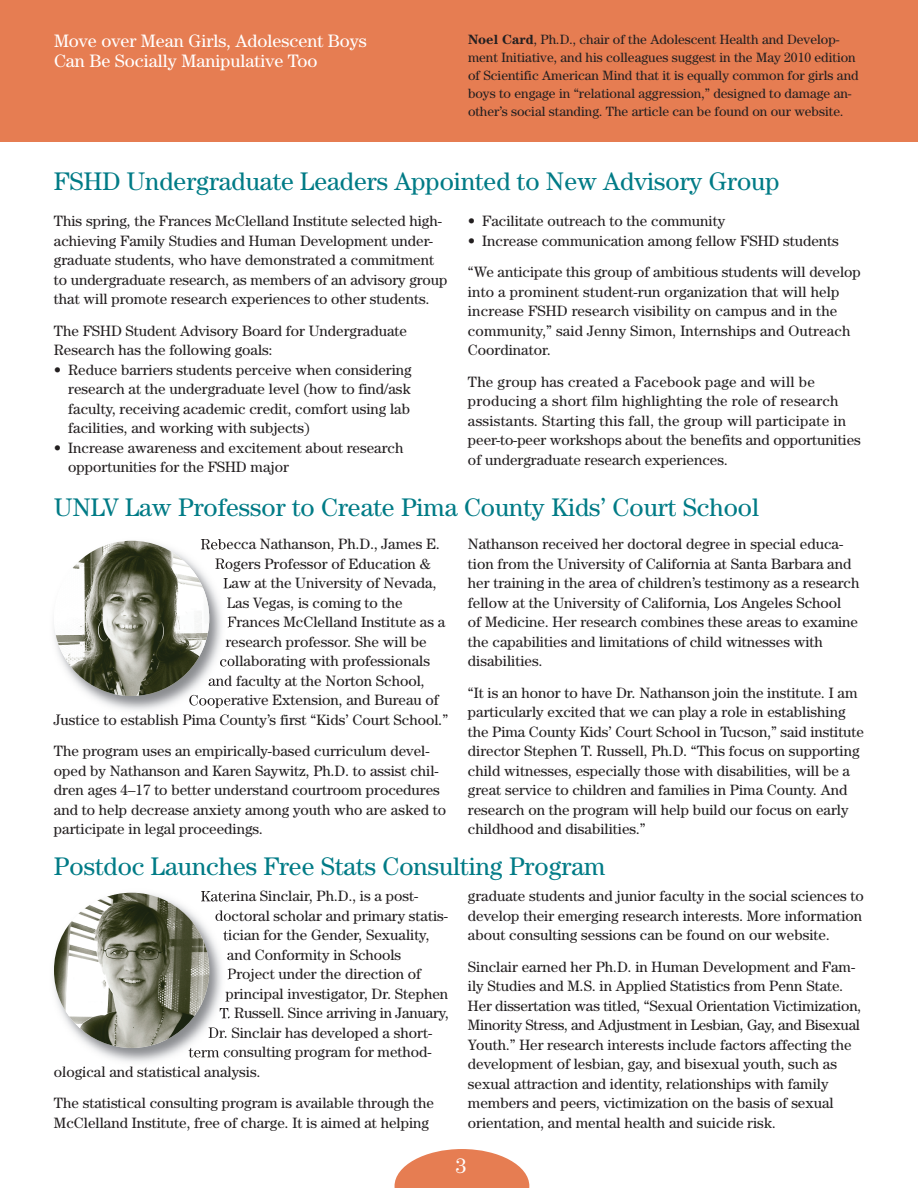
<style>
.page{position:relative;width:918px;height:1188px;background:#fff}
.page>*{position:absolute;margin:0;border:0;box-sizing:border-box;transform-origin:0 0}
.t1{font:25.5px "Century";color:#007b86}
.t2{font:21px "Century";color:#fff}
.t3{font:18px/19.5px "Century";color:#fff}
.t4{font:15px/19.5px "Century";color:#231f20}
.t5{font:13.5px/18px "Century";color:#231f20}
.s1{font-weight:700}
</style>
<div class="page">
<div style="left:0;top:0;width:918px;height:142px;background:#e67d52"></div>
<svg style="left:395px;top:1149px;width:134px;height:39px"></svg>
<img style="left:54px;top:892px;width:175px;height:175px">
<img style="left:201px;top:891px;width:28px;height:11px">
<img style="left:215px;top:911px;width:14px;height:10px">
<svg style="left:223px;top:930px;width:6px;height:10px"></svg>
<svg style="left:227px;top:949px;width:2px;height:11px"></svg>
<svg style="left:228px;top:969px;width:1px;height:13px"></svg>
<img style="left:225px;top:988px;width:4px;height:14px">
<svg style="left:220px;top:1008px;width:9px;height:11px"></svg>
<img style="left:209px;top:1027px;width:20px;height:11px">
<img style="left:189px;top:1047px;width:40px;height:10px">
<img style="left:54px;top:893px;width:155px;height:155px;border-radius:50%">
<img style="left:54px;top:539px;width:175px;height:177px">
<img style="left:201px;top:539px;width:28px;height:11px">
<img style="left:215px;top:559px;width:14px;height:13px">
<svg style="left:224px;top:578px;width:5px;height:11px"></svg>
<svg style="left:227px;top:598px;width:2px;height:13px"></svg>
<svg style="left:226px;top:637px;width:3px;height:13px"></svg>
<svg style="left:220px;top:656px;width:9px;height:11px"></svg>
<img style="left:209px;top:676px;width:20px;height:13px">
<img style="left:189px;top:695px;width:40px;height:13px">
<img style="left:54px;top:715px;width:93px;height:1px">
<img style="left:54px;top:541px;width:155px;height:155px;border-radius:50%">
<p class="t3" style="left:54px;top:33px;width:314px">Move over Mean Girls, Adolescent Boys<br>Can Be Socially Manipulative Too</p>
<p class="t5" style="left:468px;top:32px;width:392px"><span class="s1">Noel Card</span>, Ph.D., chair of the Adolescent Health and Develop&shy;ment Initiative, and his colleagues suggest in the May 2010 edition of Scientific American Mind that it is equally common for girls and boys to engage in “relational aggression,” designed to damage an&shy;other’s social standing. The article can be found on our website.</p>
<h1 class="t1" style="left:54px;top:173px;width:727px">FSHD Undergraduate Leaders Appointed to New Advisory Group</h1>
<p class="t4" style="left:54px;top:213px;width:395px">This spring, the Frances McClelland Institute selected high&shy;achieving Family Studies and Human Development under&shy;graduate students, who have demonstrated a commitment to undergraduate research, as members of an advisory group that will promote research experiences to other students.</p>
<p class="t4" style="left:54px;top:322px;width:355px">The FSHD Student Advisory Board for Undergraduate<br>Research has the following goals:</p>
<p class="t4" style="left:68px;top:361px;width:345px;text-align:justify;text-indent:-14px">• Reduce barriers students perceive when considering research at the undergraduate level (how to find/ask faculty, receiving academic credit, comfort using lab facilities, and working with subjects)</p>
<p class="t4" style="left:68px;top:439px;width:337px;text-indent:-14px">• Increase awareness and excitement about research opportunities for the FSHD major</p>
<p class="t4" style="left:468px;top:213px;width:259px">• Facilitate outreach to the community</p>
<p class="t4" style="left:468px;top:226px;width:394px;line-height:31.5px">• Increase communication among fellow FSHD students “We anticipate this group of ambitious students will develop</p>
<p class="t4" style="left:468px;top:283px;width:384px">into a prominent student-run organization that will help increase FSHD research visibility on campus and in the community,” said Jenny Simon, Internships and Outreach Coordinator.</p>
<p class="t4" style="left:468px;top:373px;width:394px">The group has created a Facebook page and will be producing a short film highlighting the role of research assistants. Starting this fall, the group will participate in peer-to-peer workshops about the benefits and opportunities of undergraduate research experiences.</p>
<h1 class="t1" style="left:54px;top:499px;width:707px">UNLV Law Professor to Create Pima County Kids’ Court School</h1>
<p class="t4" style="left:200px;top:536px;width:241px">Rebecca Nathanson, Ph.D., James E.</p>
<p class="t4" style="left:215px;top:555px;width:217px">Rogers Professor of Education &amp;</p>
<p class="t4" style="left:223px;top:575px;width:215px">Law at the University of Nevada,</p>
<p class="t4" style="left:227px;top:594px;width:177px">Las Vegas, is coming to the</p>
<p class="t4" style="left:227px;top:614px;width:220px">Frances McClelland Institute as a</p>
<p class="t4" style="left:225px;top:633px;width:203px">research professor. She will be</p>
<p class="t4" style="left:219px;top:653px;width:212px">collaborating with professionals</p>
<p class="t4" style="left:208px;top:672px;width:218px">and faculty at the Norton School,</p>
<p class="t4" style="left:189px;top:692px;width:252px">Cooperative Extension, and Bureau of</p>
<p class="t4" style="left:54px;top:711px;width:396px">Justice to establish Pima County’s first “Kids’ Court School.”</p>
<p class="t4" style="left:54px;top:743px;width:394px">The program uses an empirically-based curriculum devel&shy;oped by Nathanson and Karen Saywitz, Ph.D. to assist chil&shy;dren ages 4–17 to better understand courtroom procedures and to help decrease anxiety among youth who are asked to participate in legal proceedings.</p>
<p class="t4" style="left:468px;top:536px;width:393px">Nathanson received her doctoral degree in special educa&shy;tion from the University of California at Santa Barbara and her training in the area of children’s testimony as a research fellow at the University of California, Los Angeles School<br>of Medicine. Her research combines these areas to examine the capabilities and limitations of child witnesses with disabilities.</p>
<p class="t4" style="left:468px;top:684px;width:397px">“It is an honor to have Dr. Nathanson join the institute. I am particularly excited that we can play a role in establishing the Pima County Kids’ Court School in Tucson,” said institute director Stephen T. Russell, Ph.D. “This focus on supporting child witnesses, especially those with disabilities, will be a great service to children and families in Pima County. And research on the program will help build our focus on early childhood and disabilities.”</p>
<h1 class="t1" style="left:54px;top:857px;width:553px">Postdoc Launches Free Stats Consulting Program</h1>
<p class="t4" style="left:200px;top:888px;width:219px">Katerina Sinclair, Ph.D., is a post-</p>
<p class="t4" style="left:215px;top:907px;width:235px">doctoral scholar and primary statis-</p>
<p class="t4" style="left:223px;top:927px;width:208px">tician for the Gender, Sexuality,</p>
<p class="t4" style="left:227px;top:946px;width:176px">and Conformity in Schools</p>
<p class="t4" style="left:227px;top:966px;width:195px">Project under the direction of</p>
<p class="t4" style="left:225px;top:985px;width:224px">principal investigator, Dr. Stephen</p>
<p class="t4" style="left:219px;top:1005px;width:231px">T. Russell. Since arriving in January,</p>
<p class="t4" style="left:208px;top:1024px;width:226px">Dr. Sinclair has developed a short-</p>
<p class="t4" style="left:189px;top:1044px;width:245px">term consulting program for method-</p>
<p class="t4" style="left:54px;top:1063px;width:208px">ological and statistical analysis.</p>
<p class="t4" style="left:54px;top:1095px;width:382px">The statistical consulting program is available through the<br>McClelland Institute, free of charge. It is aimed at helping</p>
<p class="t4" style="left:468px;top:888px;width:397px;text-align:justify">graduate students and junior faculty in the social sciences to develop their emerging research interests. More information about consulting sessions can be found on our website.</p>
<p class="t4" style="left:468px;top:958px;width:395px">Sinclair earned her Ph.D. in Human Development and Fam&shy;ily Studies and M.S. in Applied Statistics from Penn State.<br>Her dissertation was titled, “Sexual Orientation Victimization, Minority Stress, and Adjustment in Lesbian, Gay, and Bisexual Youth.” Her research interests include factors affecting the development of lesbian, gay, and bisexual youth, such as sexual attraction and identity, relationships with family members and peers, victimization on the basis of sexual orientation, and mental health and suicide risk.</p>
<h2 class="t2" style="left:456px;top:1158px;width:12px">3</h2>
</div>
